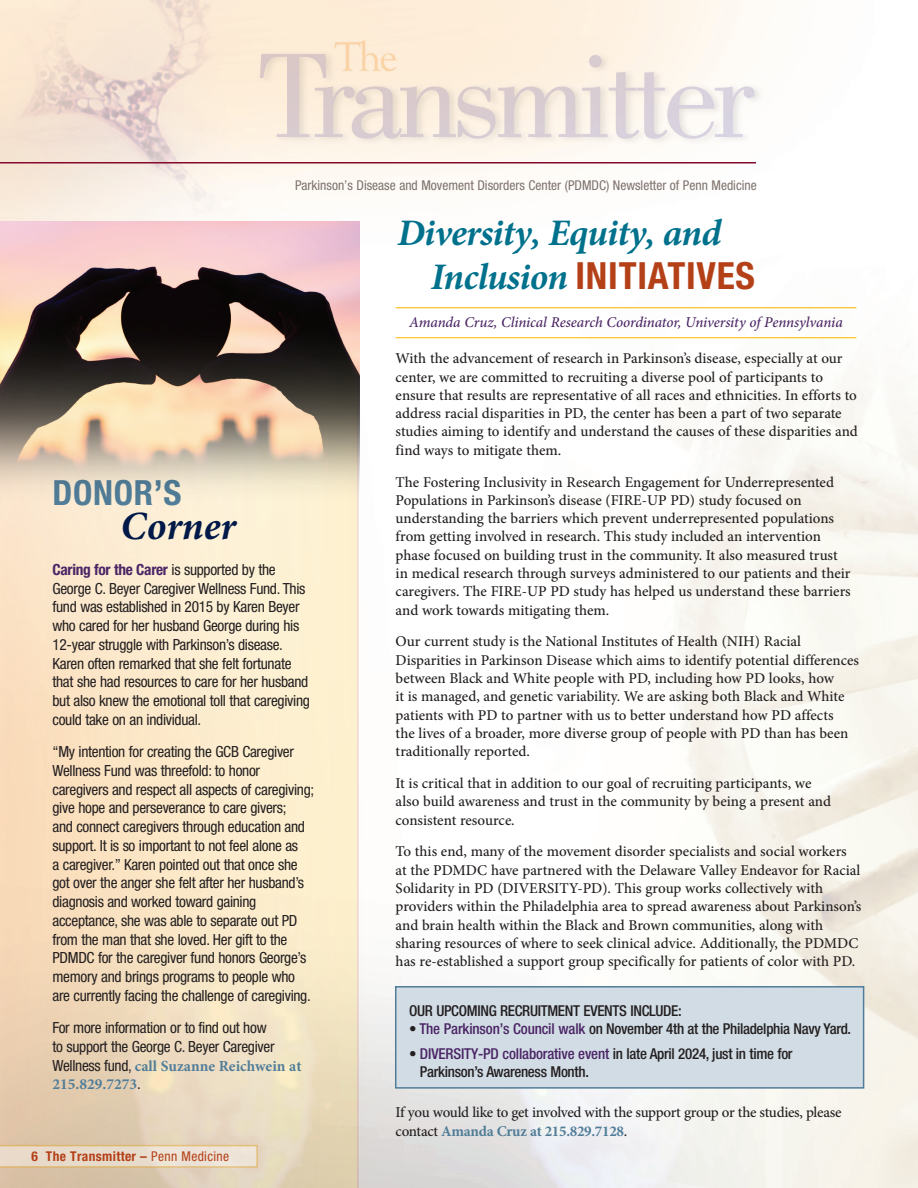
<style>
.page{position:relative;width:918px;height:1188px;background:#fff}
.page>*{position:absolute;margin:0;border:0;box-sizing:border-box;transform-origin:0 0}
.t1{font:italic 700 40.05px "Minion Pro";color:#001948}
.t2{font:italic 700 37.5px/43.5px "Minion Pro";letter-spacing:-.02em;color:#00718c}
.t3{font:700 condensed 34.8px "Helvetica Neue LT Std";letter-spacing:.02em;color:#517d98}
.sidebar_copy_white{font:condensed 15.3px/18.8px "Helvetica Neue LT Std";letter-spacing:-.02em;color:#231f20}
.new_text{font:500 15px/18.3px "Minion Pro";color:#231f20}
.new_text-2{font:500 condensed 15px/18.3px "Helvetica Neue LT Std";letter-spacing:-.02em;color:#231f20}
.new_text-3{font:500 15px/18.3px "Minion Pro";letter-spacing:-.025em;color:#231f20}
.bio{font:italic 500 15px "Minion Pro";letter-spacing:-.01em;color:#4a2464}
.t4{font:condensed 13.5px "Helvetica Neue LT Std";color:#7d716c}
.t5{font:700 condensed 13.5px "Helvetica Neue LT Std";letter-spacing:.025em;color:#b44018}
.s1{font-weight:700;color:#4a2464}
.s2{font-family:"Minion Pro";font-weight:700;font-stretch:normal;color:#517d98}
.s3{font-weight:400}
.s4{font-family:"Helvetica Neue LT Std";font-style:normal;font-stretch:condensed;color:#b44018}
.s5{color:#4a2464}
.s6{font-weight:700;color:#517d98}
</style>
<div class="page">
<img style="left:0;top:0;width:918px;height:1188px">
<svg style="left:0;top:510px;width:359px;height:678px;background:#f5e3c5"></svg>
<svg style="left:0;top:1145px;width:258px;height:23px;background:#e8d9c3"></svg>
<hr style="left:0;top:162px;width:756px;height:2px;background:#830a2b">
<hr style="left:396px;top:337px;width:460px;height:1px;background:#fdbe12">
<hr style="left:396px;top:307px;width:460px;height:1px;background:#fdbe12">
<img style="left:0;top:221px;width:359px;height:289px">
<div style="left:395px;top:986px;width:469px;height:103px;background:#d1dce5;border:2px solid #517d98"></div>
<p class="t4" style="left:295px;top:177px;width:463px">Parkinson’s Disease and Movement Disorders Center (PDMDC) Newsletter of Penn Medicine</p>
<p class="t3" style="left:52px;top:471px;width:131px">DONOR’S</p>
<p class="t1" style="left:121px;top:498px;width:117px">Corner</p>
<p class="sidebar_copy_white" style="left:52px;top:560px;width:259px"><span class="s1">Caring for the Carer</span> is supported by the George C. Beyer Caregiver Wellness Fund. This fund was established in 2015 by Karen Beyer who cared for her husband George during his 12-year struggle with Parkinson’s disease.<br>Karen often remarked that she felt fortunate that she had resources to care for her husband but also knew the emotional toll that caregiving could take on an individual.</p>
<p class="sidebar_copy_white" style="left:52px;top:742px;width:263px">“My intention for creating the GCB Caregiver Wellness Fund was threefold: to honor caregivers and respect all aspects of caregiving; give hope and perseverance to care givers;<br>and connect caregivers through education and support. It is so important to not feel alone as<br>a caregiver.” Karen pointed out that once she got over the anger she felt after her husband’s diagnosis and worked toward gaining acceptance, she was able to separate out PD from the man that she loved. Her gift to the PDMDC for the caregiver fund honors George’s memory and brings programs to people who are currently facing the challenge of caregiving.</p>
<p class="sidebar_copy_white" style="left:52px;top:1018px;width:251px">For more information or to find out how<br>to support the George C. Beyer Caregiver Wellness fund, <span class="s2">call Suzanne Reichwein at 215.829.7273</span>.</p>
<p class="t5" style="left:32px;top:1145px;width:199px">6 The Transmitter – <span class="s3">Penn Medicine</span></p>
<p class="t5" style="left:31px;top:1148px;width:8px">6</p>
<p class="t2" style="left:431px;top:211px;width:326px;text-indent:-33px">Diversity, Equity, and<br>Inclusion <span class="s4">INITIATIVES</span></p>
<p class="bio" style="left:409px;top:312px;width:435px">Amanda Cruz, Clinical Research Coordinator, University of Pennsylvania</p>
<p class="new_text" style="left:396px;top:349px;width:464px">With the advancement of research in Parkinson’s disease, especially at our center, we are committed to recruiting a diverse pool of participants to ensure that results are representative of all races and ethnicities. In efforts to address racial disparities in PD, the center has been a part of two separate studies aiming to identify and understand the causes of these disparities and find ways to mitigate them.</p>
<p class="new_text" style="left:396px;top:473px;width:457px">The Fostering Inclusivity in Research Engagement for Underrepresented Populations in Parkinson’s disease (FIRE-UP PD) study focused on understanding the barriers which prevent underrepresented populations from getting involved in research. This study included an intervention phase focused on building trust in the community. It also measured trust in medical research through surveys administered to our patients and their caregivers. The FIRE-UP PD study has helped us understand these barriers and work towards mitigating them.</p>
<p class="new_text" style="left:396px;top:633px;width:465px">Our current study is the National Institutes of Health (NIH) Racial Disparities in Parkinson Disease which aims to identify potential differences between Black and White people with PD, including how PD looks, how<br>it is managed, and genetic variability. We are asking both Black and White patients with PD to partner with us to better understand how PD affects<br>the lives of a broader, more diverse group of people with PD than has been traditionally reported.</p>
<p class="new_text" style="left:396px;top:774px;width:437px">It is critical that in addition to our goal of recruiting participants, we also build awareness and trust in the community by being a present and consistent resource.</p>
<p class="new_text" style="left:396px;top:843px;width:467px">To this end, many of the movement disorder specialists and social workers at the PDMDC have partnered with the Delaware Valley Endeavor for Racial Solidarity in PD (DIVERSITY-PD). This group works collectively with providers within the Philadelphia area to spread awareness about Parkinson’s and brain health within the Black and Brown communities, along with sharing resources of where to seek clinical advice. Additionally, the PDMDC has re-established a support group specifically for patients of color with PD.</p>
<p class="new_text-2" style="left:409px;top:1001px;width:274px">OUR UPCOMING RECRUITMENT EVENTS INCLUDE:</p>
<p class="new_text-2" style="left:409px;top:1019px;width:444px">• <span class="s5">The Parkinson’s Council walk</span> on November 4th at the Philadelphia Navy Yard.</p>
<p class="new_text-2" style="left:420px;top:1044px;width:374px;text-indent:-11px">• <span class="s5">DIVERSITY-PD collaborative event</span> in late April 2024, just in time for<br>Parkinson’s Awareness Month.</p>
<p class="new_text-3" style="left:396px;top:1103px;width:447px">If you would like to get involved with the support group or the studies, please contact <span class="s6">Amanda Cruz at 215.829.7128</span>.</p>
</div>
